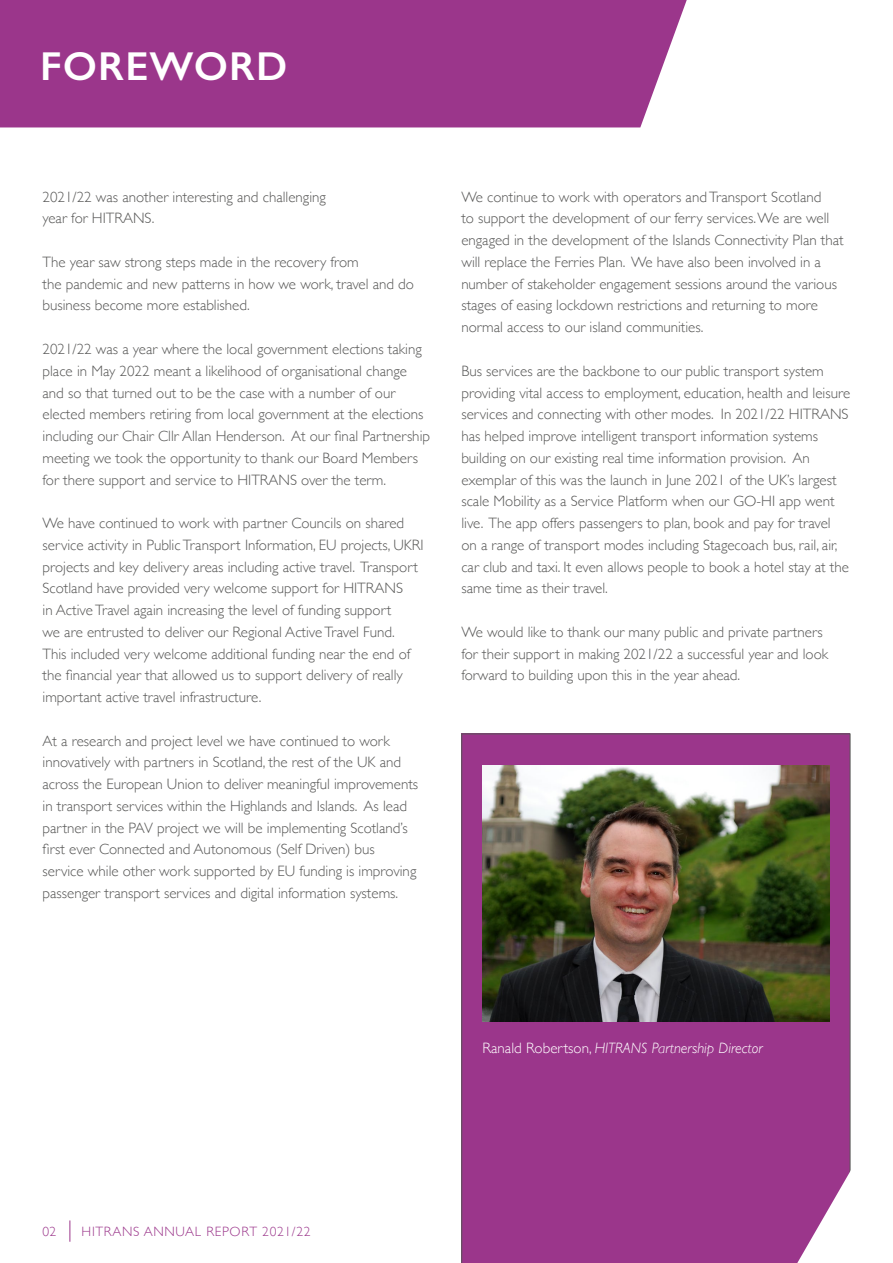
<style>
.page{position:relative;width:893px;height:1263px;background:#fff}
.page>*{position:absolute;margin:0;border:0;box-sizing:border-box;transform-origin:0 0}
.head{font:600 40.5px "Gill Sans";letter-spacing:.025em;color:#fff}
.t1{font:300 15px/21.8px "Gill Sans";color:#575756}
.t2{font:italic 300 15px "Gill Sans";color:#fff}
.t3{font:300 13.5px "Gill Sans";letter-spacing:.05em;color:#9b368b}
.s1{font-style:normal}
</style>
<div class="page">
<svg style="left:70px;top:1220px;width:1px;height:22px"></svg>
<div style="left:0;top:0;width:687px;height:127px;background:#9b368b"></div>
<div style="left:461px;top:733px;width:389px;height:530px;background:#9b368b"></div>
<img style="left:483px;top:766px;width:346px;height:255px">
<svg style="left:797px;top:1167px;width:54px;height:96px"></svg>
<p class="head" style="left:40px;top:42px;width:249px">FOREWORD</p>
<p class="t1" style="left:43px;top:185px;width:285px">2021/22 was another interesting and challenging year for HITRANS.</p>
<p class="t1" style="left:43px;top:250px;width:373px">The year saw strong steps made in the recovery from<br>the pandemic and new patterns in how we work, travel and do business become more established.</p>
<p class="t1" style="left:43px;top:337px;width:389px">2021/22 was a year where the local government elections taking place in May 2022 meant a likelihood of organisational change and so that turned out to be the case with a number of our elected members retiring from local government at the elections including our Chair Cllr Allan Henderson. At our final Partnership meeting we took the opportunity to thank our Board Members for there support and service to HITRANS over the term.</p>
<p class="t1" style="left:43px;top:511px;width:382px">We have continued to work with partner Councils on shared service activity in Public Transport Information, EU projects, UKRI projects and key delivery areas including active travel. Transport Scotland have provided very welcome support for HITRANS<br>in Active Travel again increasing the level of funding support<br>we are entrusted to deliver our Regional Active Travel Fund.<br>This included very welcome additional funding near the end of the financial year that allowed us to support delivery of really important active travel infrastructure.</p>
<p class="t1" style="left:43px;top:729px;width:377px">At a research and project level we have continued to work innovatively with partners in Scotland, the rest of the UK and across the European Union to deliver meaningful improvements in transport services within the Highlands and Islands. As lead partner in the PAV project we will be implementing Scotland’s first ever Connected and Autonomous (Self Driven) bus service while other work supported by EU funding is improving passenger transport services and digital information systems.</p>
<p class="t1" style="left:461px;top:185px;width:384px">We continue to work with operators and Transport Scotland<br>to support the development of our ferry services. We are well engaged in the development of the Islands Connectivity Plan that will replace the Ferries Plan. We have also been involved in a number of stakeholder engagement sessions around the various stages of easing lockdown restrictions and returning to more normal access to our island communities.</p>
<p class="t1" style="left:461px;top:359px;width:390px">Bus services are the backbone to our public transport system providing vital access to employment, education, health and leisure services and connecting with other modes. In 2021/22 HITRANS has helped improve intelligent transport information systems building on our existing real time information provision. An exemplar of this was the launch in June 2021 of the UK’s largest scale Mobility as a Service Platform when our GO-HI app went live. The app offers passengers to plan, book and pay for travel<br>on a range of transport modes including Stagecoach bus, rail, air, car club and taxi. It even allows people to book a hotel stay at the same time as their travel.</p>
<p class="t1" style="left:461px;top:620px;width:368px">We would like to thank our many public and private partners for their support in making 2021/22 a successful year and look forward to building upon this in the year ahead.</p>
<p class="t2" style="left:483px;top:1039px;width:281px"><span class="s1">Ranald Robertson,</span> HITRANS Partnership Director</p>
<p class="t3" style="left:43px;top:1221px;width:15px">02</p>
<p class="t3" style="left:82px;top:1221px;width:230px">HITRANS ANNUAL REPORT 2021/22</p>
</div>
